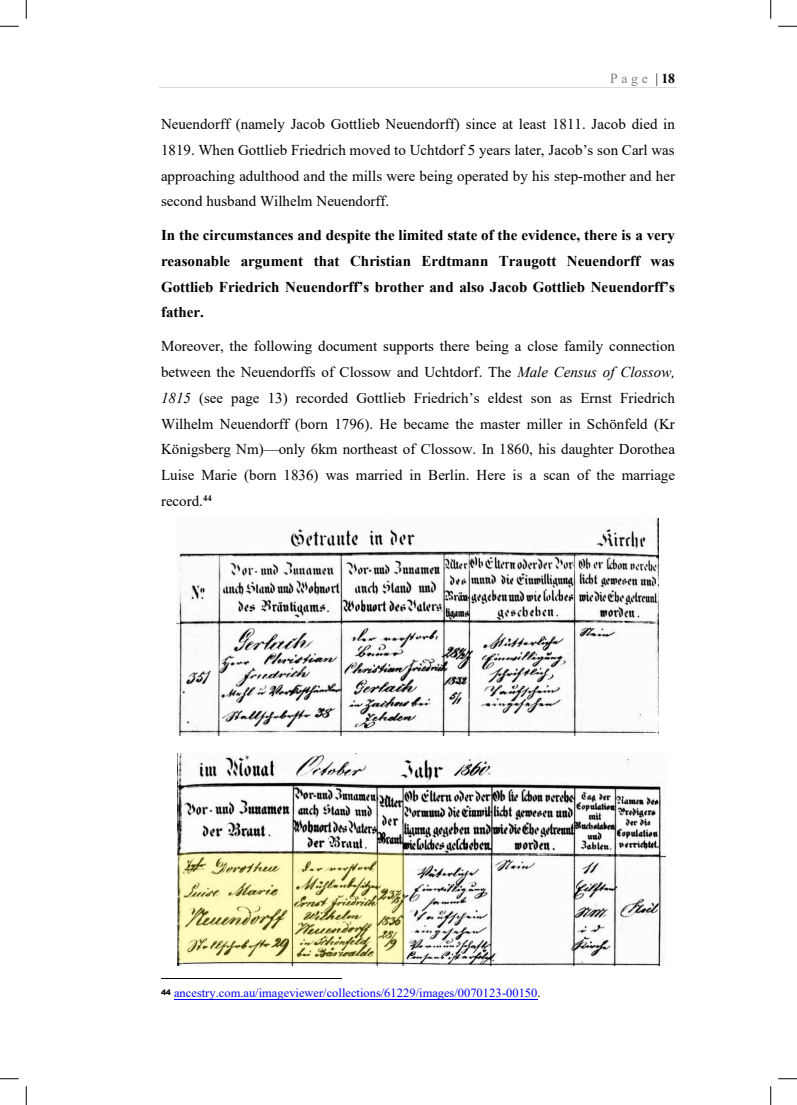
<style>
.page{position:relative;width:797px;height:1105px;background:#fff}
.page>*{position:absolute;margin:0;border:0;box-sizing:border-box;transform-origin:0 0}
.t1{font:15px/25.9px "Times New Roman";color:#000;text-align:justify}
.t2{font:700 15px/25.9px "Times New Roman";color:#000;text-align:justify}
.t3{font:13.75px "Times New Roman";color:#808080}
.t4{font:12.5px "Times New Roman";color:#00f}
.s1{color:#000}
.s2{font-weight:700;color:#000}
.s3{font-style:italic}
</style>
<div class="page">
<hr style="left:159px;top:88px;width:518px;height:1px;background:#d9d9d9">
<hr style="left:161px;top:978px;width:180px;height:1px;background:#000">
<hr style="left:174px;top:999px;width:363px;height:1px;background:#00f">
<img style="left:177px;top:518px;width:481px;height:217px">
<img style="left:177px;top:754px;width:488px;height:211px">
<svg style="left:0;top:25px;width:19px;height:2px"></svg>
<svg style="left:778px;top:25px;width:19px;height:2px"></svg>
<svg style="left:0;top:1078px;width:19px;height:1px"></svg>
<svg style="left:778px;top:1078px;width:19px;height:1px"></svg>
<svg style="left:25px;top:0;width:2px;height:19px"></svg>
<svg style="left:25px;top:1086px;width:2px;height:19px"></svg>
<svg style="left:770px;top:0;width:1px;height:19px"></svg>
<svg style="left:770px;top:1086px;width:1px;height:19px"></svg>
<p class="t3" style="left:610px;top:69px;width:67px">Page <span class="s1">|</span> <span class="s2">18</span></p>
<p class="t1" style="left:161px;top:110px;width:515px">Neuendorff (namely Jacob Gottlieb Neuendorff) since at least 1811. Jacob died in 1819. When Gottlieb Friedrich moved to Uchtdorf 5 years later, Jacob’s son Carl was approaching adulthood and the mills were being operated by his step-mother and her second husband Wilhelm Neuendorff.</p>
<p class="t2" style="left:161px;top:221px;width:515px">In the circumstances and despite the limited state of the evidence, there is a very reasonable argument that Christian Erdtmann Traugott Neuendorff was Gottlieb Friedrich Neuendorff’s brother and also Jacob Gottlieb Neuendorff’s father.</p>
<p class="t1" style="left:161px;top:332px;width:515px">Moreover, the following document supports there being a close family connection between the Neuendorffs of Clossow and Uchtdorf. The <span class="s3">Male Census of Clossow, 1815</span> (see page 13) recorded Gottlieb Friedrich’s eldest son as Ernst Friedrich Wilhelm Neuendorff (born 1796). He became the master miller in Schönfeld (Kr Königsberg Nm)—only 6km northeast of Clossow. In 1860, his daughter Dorothea Luise Marie (born 1836) was married in Berlin. Here is a scan of the marriage record.<sup>44</sup></p>
<p class="t4" style="left:161px;top:984px;width:381px"><sup>44</sup> ancestry.com.au/imageviewer/collections/61229/images/0070123-00150<span class="s1">.</span></p>
</div>
